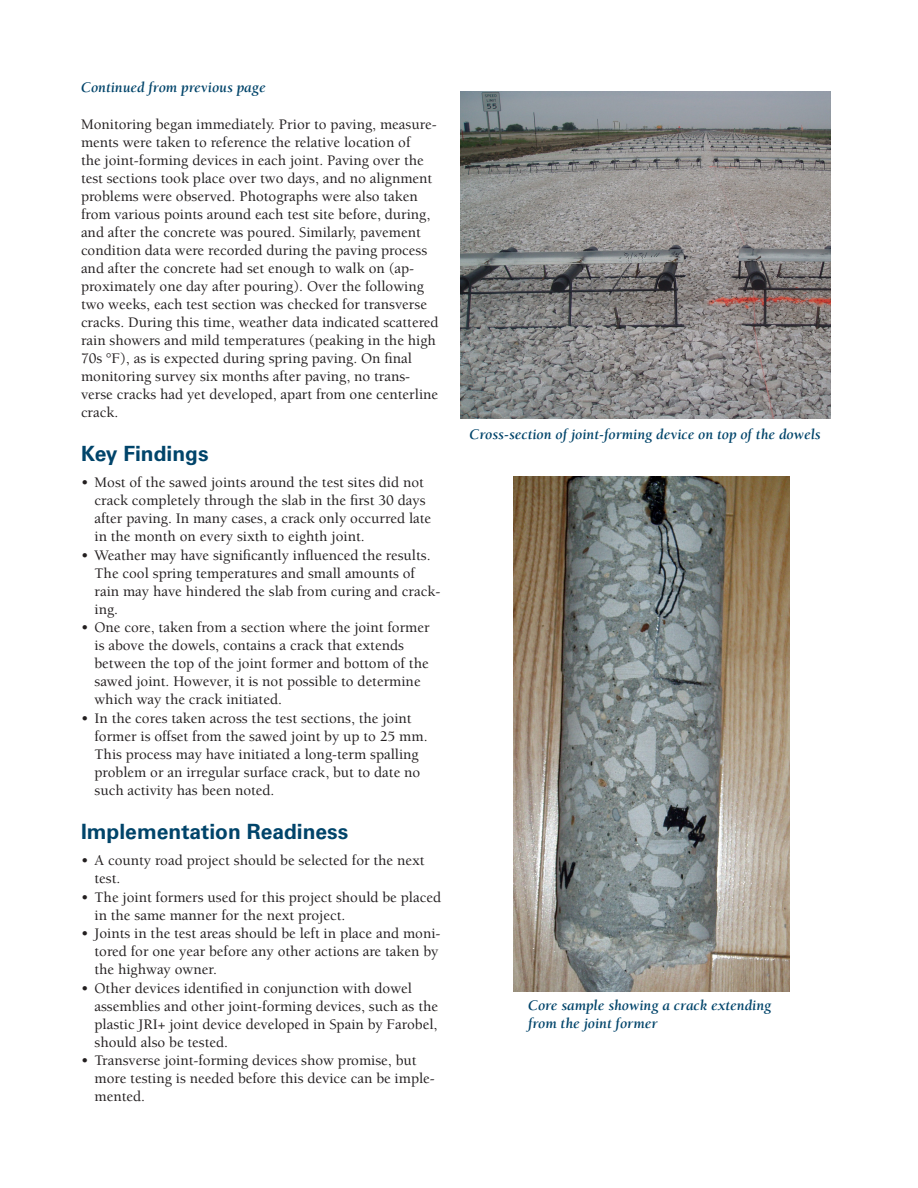
<style>
.page{position:relative;width:918px;height:1188px;background:#fff}
.page>*{position:absolute;margin:0;border:0;box-sizing:border-box;transform-origin:0 0}
.head_1{font:700 21px "Univers";color:#00446a}
.first_bullets{font:500 15px/18px "Berkeley";color:#231f20}
.Body_text{font:500 15px/18px "Berkeley";color:#231f20}
.t1{font:italic 700 15px/18px "Berkeley";color:#00446a}
</style>
<div class="page">
<img style="left:460px;top:92px;width:371px;height:326px">
<img style="left:513px;top:476px;width:277px;height:516px">
<p class="t1" style="left:81px;top:79px;width:186px">Continued from previous page</p>
<p class="Body_text" style="left:81px;top:116px;width:359px">Monitoring began immediately. Prior to paving, measure&shy;ments were taken to reference the relative location of<br>the joint-forming devices in each joint. Paving over the test sections took place over two days, and no alignment problems were observed. Photographs were also taken from various points around each test site before, during, and after the concrete was poured. Similarly, pavement condition data were recorded during the paving process and after the concrete had set enough to walk on (ap&shy;proximately one day after pouring). Over the following two weeks, each test section was checked for transverse cracks. During this time, weather data indicated scattered rain showers and mild temperatures (peaking in the high 70s °F), as is expected during spring paving. On final monitoring survey six months after paving, no trans&shy;verse cracks had yet developed, apart from one centerline crack.</p>
<p class="head_1" style="left:81px;top:441px;width:129px">Key Findings</p>
<p class="first_bullets" style="left:94px;top:474px;width:338px;text-indent:-14px">• Most of the sawed joints around the test sites did not crack completely through the slab in the first 30 days after paving. In many cases, a crack only occurred late in the month on every sixth to eighth joint.</p>
<p class="first_bullets" style="left:94px;top:546px;width:347px;text-indent:-14px">• Weather may have significantly influenced the results.<br>The cool spring temperatures and small amounts of rain may have hindered the slab from curing and crack&shy;ing.</p>
<p class="first_bullets" style="left:94px;top:619px;width:337px;text-indent:-14px">• One core, taken from a section where the joint former is above the dowels, contains a crack that extends between the top of the joint former and bottom of the sawed joint. However, it is not possible to determine which way the crack initiated.</p>
<p class="first_bullets" style="left:94px;top:709px;width:335px;text-indent:-14px">• In the cores taken across the test sections, the joint former is offset from the sawed joint by up to 25 mm.<br>This process may have initiated a long-term spalling problem or an irregular surface crack, but to date no such activity has been noted.</p>
<p class="head_1" style="left:81px;top:819px;width:269px">Implementation Readiness</p>
<p class="first_bullets" style="left:94px;top:852px;width:332px;text-indent:-14px">• A county road project should be selected for the next test.</p>
<p class="first_bullets" style="left:94px;top:888px;width:348px;text-indent:-14px">• The joint formers used for this project should be placed in the same manner for the next project.</p>
<p class="first_bullets" style="left:94px;top:925px;width:348px;text-indent:-14px">• Joints in the test areas should be left in place and moni&shy;tored for one year before any other actions are taken by the highway owner.</p>
<p class="first_bullets" style="left:94px;top:979px;width:345px;text-indent:-14px">• Other devices identified in conjunction with dowel assemblies and other joint-forming devices, such as the plastic JRI+ joint device developed in Spain by Farobel, should also be tested.</p>
<p class="first_bullets" style="left:94px;top:1052px;width:342px;text-indent:-14px">• Transverse joint-forming devices show promise, but more testing is needed before this device can be imple&shy;mented.</p>
<p class="t1" style="left:470px;top:425px;width:353px">Cross-section of joint-forming device on top of the dowels</p>
<p class="t1" style="left:528px;top:997px;width:245px">Core sample showing a crack extending from the joint former</p>
</div>
